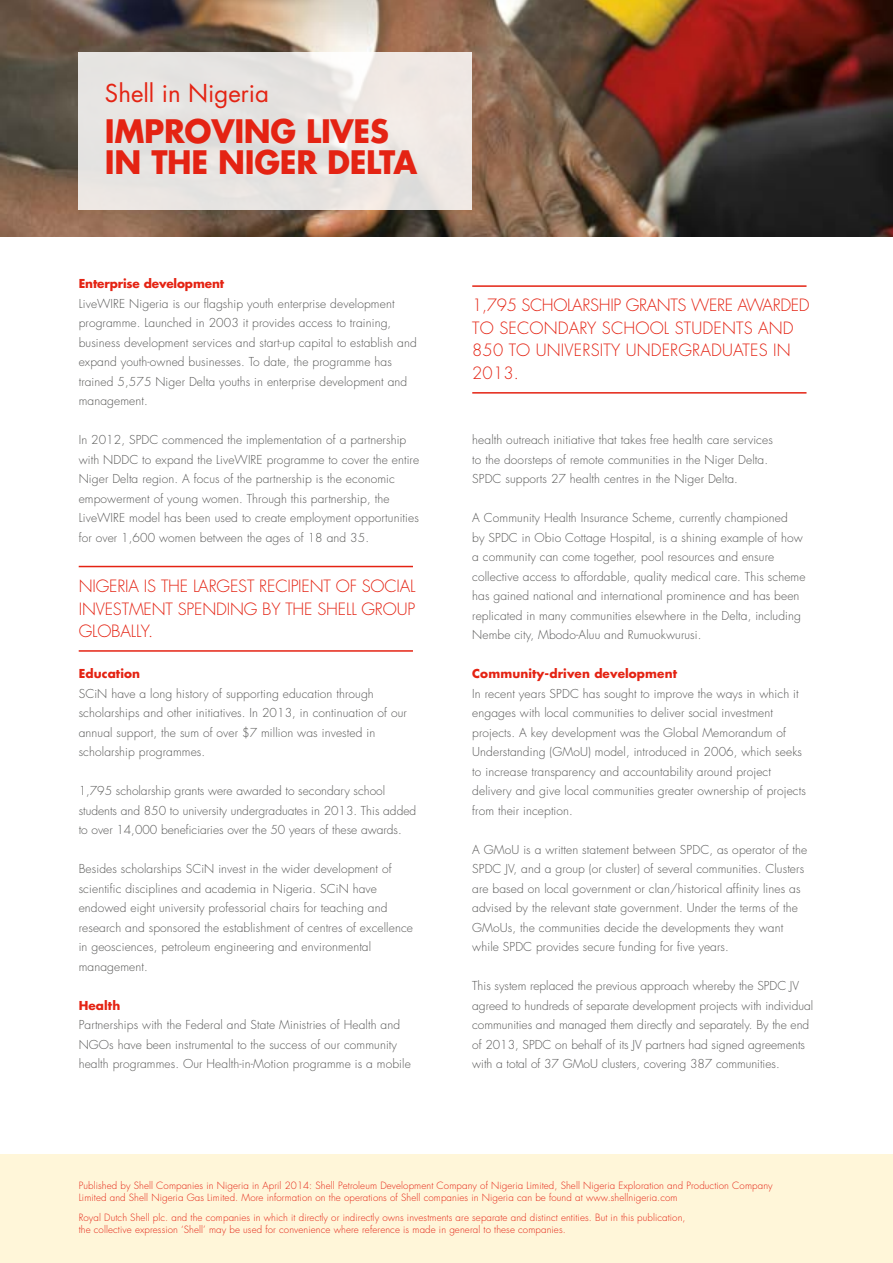
<style>
.page{position:relative;width:893px;height:1263px;background:#fff}
.page>*{position:absolute;margin:0;border:0;box-sizing:border-box;transform-origin:0 0}
.t1{font:700 31.5px/31.5px "Futura Std";letter-spacing:-.01em;color:#e42313}
.t2{font:24px "Futura Std";color:#e42313}
.t3{font:300 16.5px/22.5px "Futura Std";letter-spacing:.01em;color:#e42313}
.t4{font:300 16.5px/22.5px "Futura Std";letter-spacing:-.01em;color:#e42313;text-align:justify}
.t5{font:300 12px/19.5px "Futura Std";letter-spacing:.01em;color:#575756}
.t6{font:700 12px "Futura Std";letter-spacing:.01em;color:#e42313}
.t7{font:700 12px "Futura Std";letter-spacing:-.01em;color:#e42313}
.t8{font:300 9.75px/12px "Futura Std";letter-spacing:.01em;color:#e42313}
</style>
<div class="page">
<div style="left:0;top:1154px;width:893px;height:109px;background:#fff6d9"></div>
<img style="left:0;top:0;width:893px;height:236px">
<div style="left:79px;top:52px;width:393px;height:158px;background:#e7e5e2"></div>
<hr style="left:79px;top:566px;width:334px;height:1px;background:#e42313">
<hr style="left:79px;top:650px;width:334px;height:2px;background:#e42313">
<hr style="left:472px;top:285px;width:334px;height:2px;background:#e42313">
<hr style="left:472px;top:392px;width:334px;height:2px;background:#e42313">
<h2 class="t2" style="left:105px;top:78px;width:166px">Shell in Nigeria</h2>
<h1 class="t1" style="left:105px;top:115px;width:314px">IMPROVING LIVES<br>IN THE NIGER DELTA</h1>
<p class="t7" style="left:79px;top:276px;width:147px">Enterprise development</p>
<p class="t5" style="left:79px;top:294px;width:340px">LiveWIRE Nigeria is our flagship youth enterprise development programme. Launched in 2003 it provides access to training, business development services and start-up capital to establish and expand youth-owned businesses. To date, the programme has trained 5,575 Niger Delta youths in enterprise development and management.</p>
<p class="t5" style="left:79px;top:430px;width:342px">In 2012, SPDC commenced the implementation of a partnership with NDDC to expand the LiveWIRE programme to cover the entire Niger Delta region. A focus of the partnership is the economic empowerment of young women. Through this partnership, the LiveWIRE model has been used to create employment opportunities for over 1,600 women between the ages of 18 and 35.</p>
<h3 class="t4" style="left:79px;top:575px;width:338px">NIGERIA IS THE LARGEST RECIPIENT OF SOCIAL INVESTMENT SPENDING BY THE SHELL GROUP GLOBALLY.</h3>
<p class="t6" style="left:79px;top:666px;width:63px">Education</p>
<p class="t5" style="left:79px;top:684px;width:330px">SCiN have a long history of supporting education through scholarships and other initiatives. In 2013, in continuation of our annual support, the sum of over $7 million was invested in scholarship programmes.</p>
<p class="t5" style="left:79px;top:781px;width:339px">1,795 scholarship grants were awarded to secondary school students and 850 to university undergraduates in 2013. This added to over 14,000 beneficiaries over the 50 years of these awards.</p>
<p class="t5" style="left:79px;top:859px;width:336px">Besides scholarships SCiN invest in the wider development of scientific disciplines and academia in Nigeria. SCiN have endowed eight university professorial chairs for teaching and research and sponsored the establishment of centres of excellence in geosciences, petroleum engineering and environmental management.</p>
<p class="t6" style="left:79px;top:997px;width:43px">Health</p>
<p class="t5" style="left:79px;top:1015px;width:334px">Partnerships with the Federal and State Ministries of Health and<br>NGOs have been instrumental to the success of our community health programmes. Our Health-in-Motion programme is a mobile</p>
<h3 class="t3" style="left:472px;top:294px;width:339px">1,795 SCHOLARSHIP GRANTS WERE AWARDED<br>TO SECONDARY SCHOOL STUDENTS AND<br>850 TO UNIVERSITY UNDERGRADUATES IN<br>2013.</h3>
<p class="t5" style="left:472px;top:430px;width:302px">health outreach initiative that takes free health care services to the doorsteps of remote communities in the Niger Delta.<br>SPDC supports 27 health centres in the Niger Delta.</p>
<p class="t5" style="left:472px;top:508px;width:335px">A Community Health Insurance Scheme, currently championed<br>by SPDC in Obio Cottage Hospital, is a shining example of how a community can come together, pool resources and ensure collective access to affordable, quality medical care. This scheme has gained national and international prominence and has been replicated in many communities elsewhere in the Delta, including Nembe city, Mbodo-Aluu and Rumuokwurusi.</p>
<p class="t6" style="left:472px;top:666px;width:206px">Community-driven development</p>
<p class="t5" style="left:472px;top:684px;width:335px">In recent years SPDC has sought to improve the ways in which it engages with local communities to deliver social investment projects. A key development was the Global Memorandum of Understanding (GMoU) model, introduced in 2006, which seeks to increase transparency and accountability around project delivery and give local communities greater ownership of projects from their inception.</p>
<p class="t5" style="left:472px;top:840px;width:336px">A GMoU is a written statement between SPDC, as operator of the SPDC JV, and a group (or cluster) of several communities. Clusters are based on local government or clan/historical affinity lines as advised by the relevant state government. Under the terms of the GMoUs, the communities decide the developments they want while SPDC provides secure funding for five years.</p>
<p class="t5" style="left:472px;top:976px;width:342px">This system replaced the previous approach whereby the SPDC JV agreed to hundreds of separate development projects with individual communities and managed them directly and separately. By the end of 2013, SPDC on behalf of its JV partners had signed agreements with a total of 37 GMoU clusters, covering 387 communities.</p>
<p class="t8" style="left:79px;top:1179px;width:695px">Published by Shell Companies in Nigeria in April 2014: Shell Petroleum Development Company of Nigeria Limited, Shell Nigeria Exploration and Production Company<br>Limited and Shell Nigeria Gas Limited. More information on the operations of Shell companies in Nigeria can be found at www.shellnigeria.com</p>
<p class="t8" style="left:79px;top:1212px;width:608px">Royal Dutch Shell plc. and the companies in which it directly or indirectly owns investments are separate and distinct entities. But in this publication, the collective expression ‘Shell’ may be used for convenience where reference is made in general to these companies.</p>
</div>
